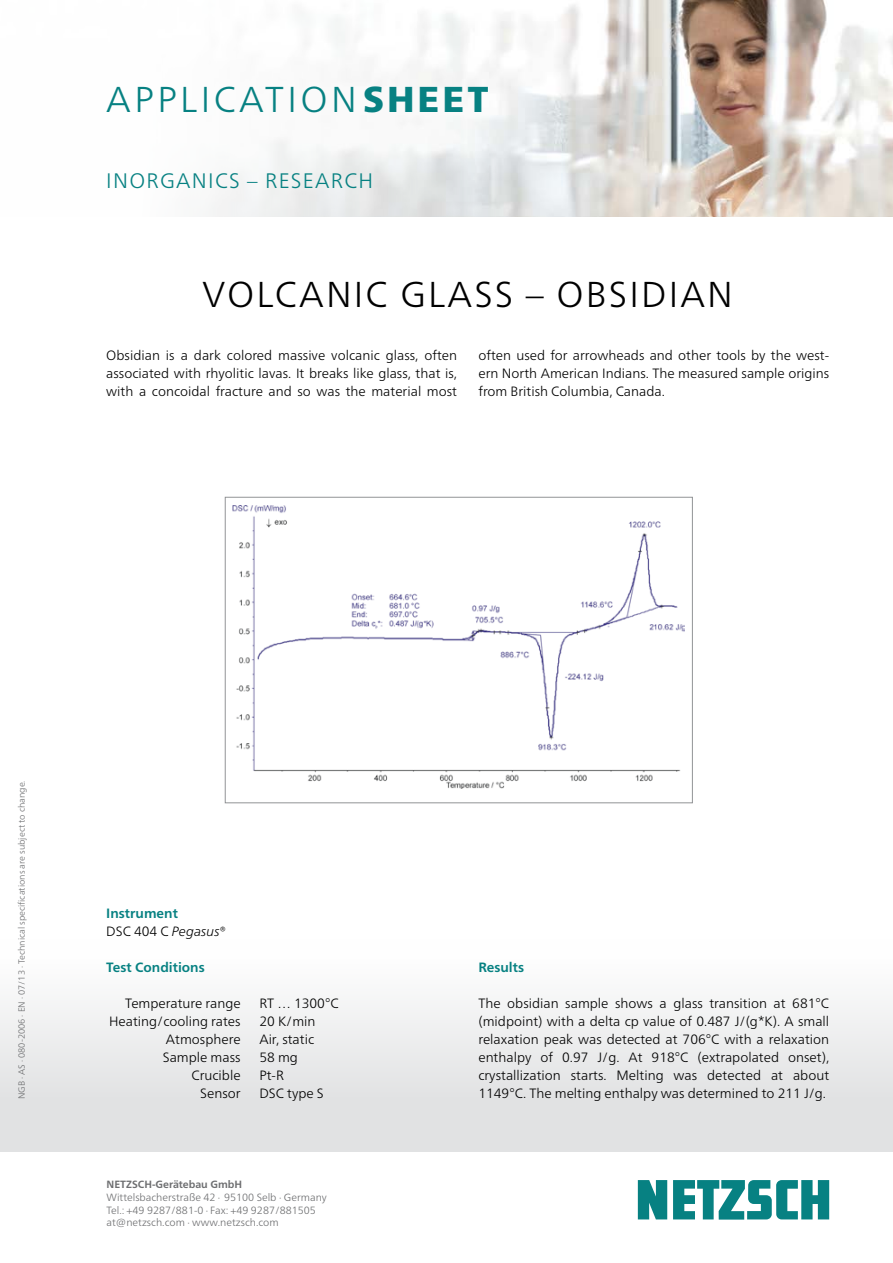
<style>
.page{position:relative;width:893px;height:1263px;background:#fff}
.page>*{position:absolute;margin:0;border:0;box-sizing:border-box;transform-origin:0 0}
.Sheet_Headline{font:300 36px "Frutiger Neue LTW1 G";letter-spacing:.06em;color:#000}
.t1{font:300 36px "Frutiger Neue LTW1 G";letter-spacing:.095em;color:#078182}
.t2{font:300 21px "Frutiger Neue LTW1 G";letter-spacing:.06em;color:#078182}
.Sheet_Zwischenübersc{font:300 13.5px/18px "Frutiger Neue LTW1 G";color:#000;text-align:justify}
.Sheet_Zwischenübersc-2{font:700 13.5px "Frutiger Neue LTW1 G";color:#078182}
.t3{font:300 10.5px/12.8px "Frutiger Neue LTW1 G";color:#6d6e70}
.t4{font:700 10.5px "Frutiger Neue LTW1 G";color:#6d6e70}
.Sheet_Bildunterschri{font:300 9px "Frutiger Neue LTW1 G";color:#6d6e70}
.s1{font-weight:900}
.s2{font-style:italic}
</style>
<div class="page">
<img style="left:210px;top:0;width:683px;height:216px">
<svg style="left:638px;top:1180px;width:191px;height:39px"></svg>
<img style="left:232px;top:505px;width:452px;height:284px">
<div style="left:225px;top:497px;width:468px;height:306px;border:1px solid #929496"></div>
<h1 class="t1" style="left:106px;top:78px;width:384px">APPLICATION<span class="s1">SHEET</span></h1>
<p class="t2" style="left:106px;top:168px;width:268px">INORGANICS – RESEARCH</p>
<p class="Sheet_Headline" style="left:203px;top:272px;width:532px">VOLCANIC GLASS – OBSIDIAN</p>
<p class="Sheet_Zwischenübersc" style="left:106px;top:346px;width:352px">Obsidian is a dark colored massive volcanic glass, often associated with rhyolitic lavas. It breaks like glass, that is, with a concoidal fracture and so was the material most</p>
<p class="Sheet_Zwischenübersc" style="left:478px;top:346px;width:352px">often used for arrowheads and other tools by the west&shy;ern North American Indians. The measured sample origins from British Columbia, Canada.</p>
<p class="Sheet_Bildunterschri" style="left:16px;top:1099px;width:320px;rotate:-90deg">NGB ∙ AS ∙ 080-2006 ∙ EN ∙ 07/13 ∙ Technical specifications are subject to change.</p>
<p class="Sheet_Zwischenübersc-2" style="left:106px;top:905px;width:73px">Instrument</p>
<p class="Sheet_Zwischenübersc" style="left:106px;top:922px;width:122px">DSC 404 C <span class="s2">Pegasus</span>®</p>
<p class="Sheet_Zwischenübersc-2" style="left:106px;top:959px;width:100px">Test Conditions</p>
<p class="Sheet_Zwischenübersc" style="left:125px;top:994px;width:117px">Temperature range</p>
<p class="Sheet_Zwischenübersc" style="left:109px;top:1012px;width:133px">Heating/cooling rates</p>
<p class="Sheet_Zwischenübersc" style="left:166px;top:1030px;width:76px">Atmosphere</p>
<p class="Sheet_Zwischenübersc" style="left:163px;top:1048px;width:79px">Sample mass</p>
<p class="Sheet_Zwischenübersc" style="left:191px;top:1066px;width:51px">Crucible</p>
<p class="Sheet_Zwischenübersc" style="left:200px;top:1084px;width:42px">Sensor</p>
<p class="Sheet_Zwischenübersc" style="left:259px;top:994px;width:81px">RT … 1300°C</p>
<p class="Sheet_Zwischenübersc" style="left:259px;top:1012px;width:58px">20 K/min</p>
<p class="Sheet_Zwischenübersc" style="left:259px;top:1030px;width:56px">Air, static<br>58 mg</p>
<p class="Sheet_Zwischenübersc" style="left:259px;top:1066px;width:26px">Pt-R</p>
<p class="Sheet_Zwischenübersc" style="left:259px;top:1084px;width:66px">DSC type S</p>
<p class="t4" style="left:107px;top:1178px;width:137px">NETZSCH-Gerätebau GmbH</p>
<p class="t3" style="left:107px;top:1191px;width:222px">Wittelsbacherstraße 42 ∙ 95100 Selb ∙ Germany<br>Tel.: +49 9287/881-0 ∙ Fax: +49 9287/881505 at@netzsch.com ∙ www.netzsch.com</p>
<p class="Sheet_Zwischenübersc-2" style="left:478px;top:959px;width:47px">Results</p>
<p class="Sheet_Zwischenübersc" style="left:478px;top:994px;width:352px">The obsidian sample shows a glass transition at 681°C (midpoint) with a delta cp value of 0.487 J/(g*K). A small relaxation peak was detected at 706°C with a relaxation enthalpy of 0.97 J/g. At 918°C (extrapolated onset), crystallization starts. Melting was detected at about 1149°C. The melting enthalpy was determined to 211 J/g.</p>
</div>
